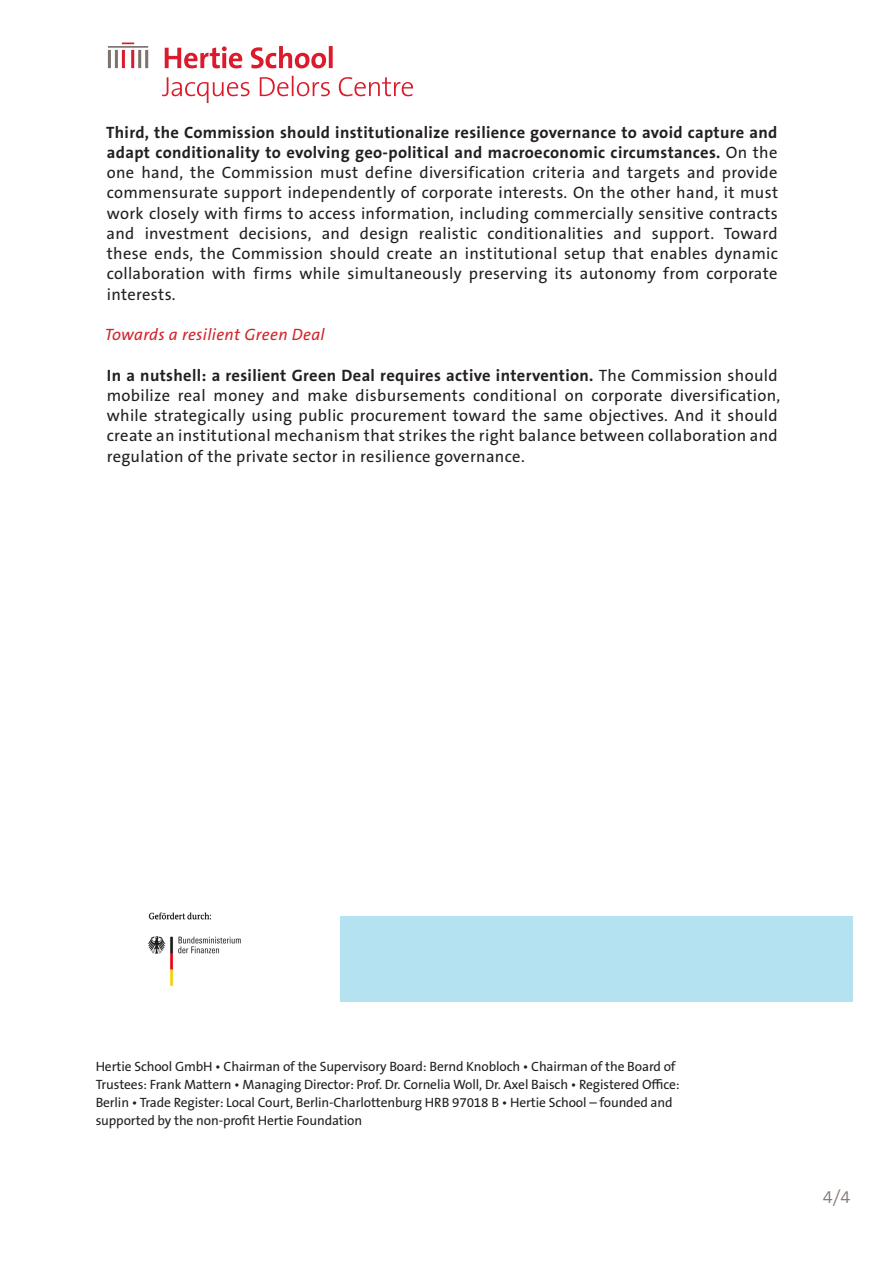
<style>
.page{position:relative;width:893px;height:1263px;background:#fff}
.page>*{position:absolute;margin:0;border:0;box-sizing:border-box;transform-origin:0 0}
.t1{font:300 18px "The Sans B W4";color:#867b76}
.Fliesstext_grau{font:16.5px/20.2px "The Sans B W5 Plain";letter-spacing:.02em;color:#231f20;text-align:justify}
.Fliesstext_grau-2{font:italic 16.5px "The Sans B W5 Plain";letter-spacing:.02em;color:#d1232a}
.Kleintext{font:13.5px/18px "The Sans B W5 Plain";letter-spacing:-.01em;color:#231f20}
.s1{font-family:"The Sans B W7";font-weight:700}
</style>
<div class="page">
<hr style="left:115px;top:50px;width:3px;height:18px;background:#7d726d">
<hr style="left:108px;top:50px;width:3px;height:18px;background:#7d726d">
<hr style="left:108px;top:46px;width:40px;height:2px;background:#7d726d">
<svg style="left:122px;top:43px;width:291px;height:60px"></svg>
<div style="left:340px;top:916px;width:512px;height:86px;background:#b4e2f0"></div>
<img style="left:147px;top:912px;width:94px;height:74px">
<p class="Fliesstext_grau" style="left:106px;top:122px;width:674px"><span class="s1">Third, the Commission should institutionalize resilience governance to avoid capture and adapt conditionality to evolving geo-political and macroeconomic circumstances.</span> On the one hand, the Commission must define diversification criteria and targets and provide commensurate support independently of corporate interests. On the other hand, it must work closely with firms to access information, including commercially sensitive contracts and investment decisions, and design realistic conditionalities and support. Toward these ends, the Commission should create an institutional setup that enables dynamic collaboration with firms while simultaneously preserving its autonomy from corporate interests.</p>
<p class="Fliesstext_grau-2" style="left:105px;top:325px;width:221px">Towards a resilient Green Deal</p>
<p class="Fliesstext_grau" style="left:107px;top:365px;width:675px;text-align:left"><span class="s1">In a nutshell: a resilient Green Deal requires active intervention.</span> The Commission should mobilize real money and make disbursements conditional on corporate diversification, while strategically using public procurement toward the same objectives. And it should create an institutional mechanism that strikes the right balance between collaboration and regulation of the private sector in resilience governance.</p>
<p class="Kleintext" style="left:96px;top:1058px;width:585px">Hertie School GmbH • Chairman of the Supervisory Board: Bernd Knobloch • Chairman of the Board of Trustees: Frank Mattern • Managing Director: Prof. Dr. Cornelia Woll, Dr. Axel Baisch • Registered Office:<br>Berlin • Trade Register: Local Court, Berlin-Charlottenburg HRB 97018 B • Hertie School – founded and supported by the non-profit Hertie Foundation</p>
<p class="t1" style="left:823px;top:1186px;width:29px">4/4</p>
</div>
